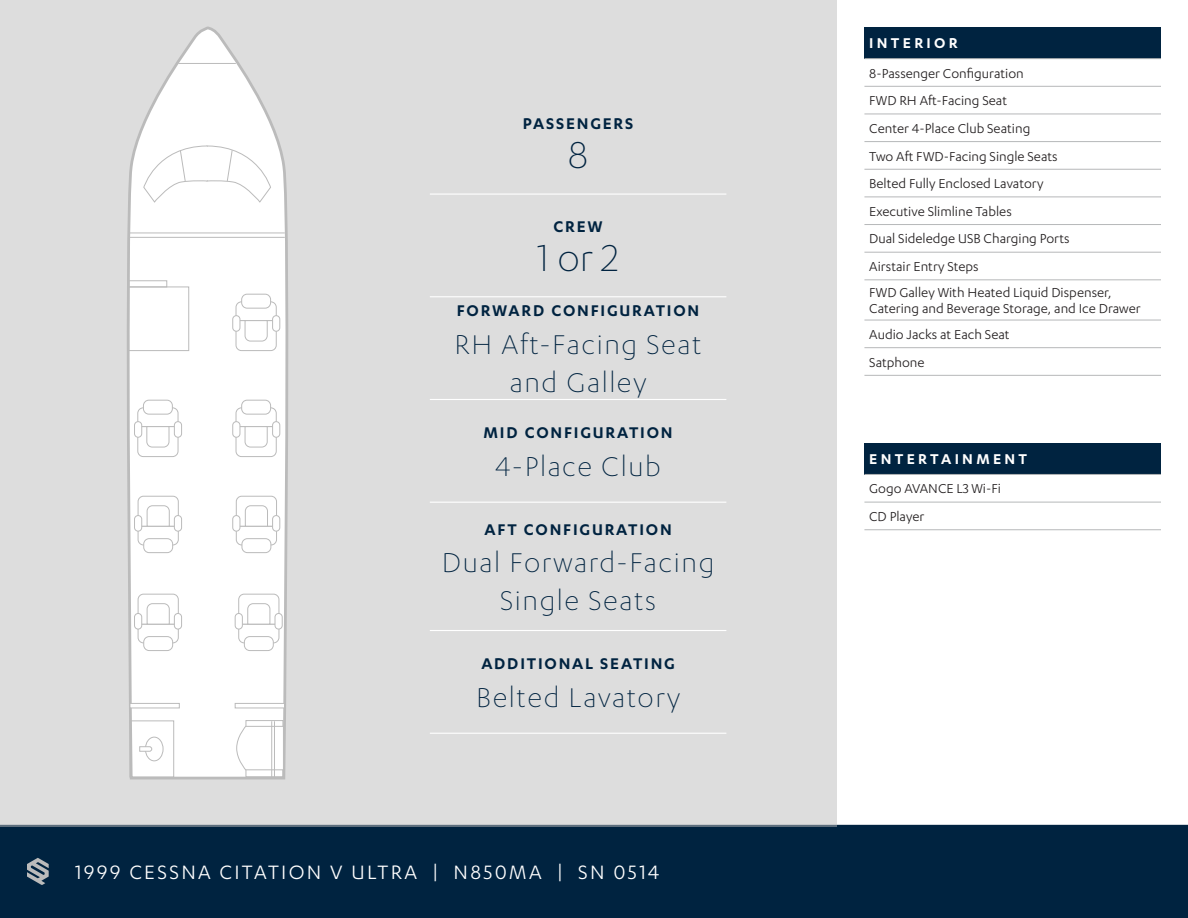
<style>
.page{position:relative;width:1188px;height:918px;background:#fff}
.page>*{position:absolute;margin:0;border:0;box-sizing:border-box;transform-origin:0 0}
.t1{font:300 43.5px "Karbon";color:#002340}
.t2{font:300 31.5px/37.8px "Karbon";letter-spacing:.05em;color:#002340;text-align:center}
.t3{font:22.5px "Karbon";letter-spacing:.1em;color:#fff}
.t4{font:600 18px "Karbon";letter-spacing:.1em;color:#002340}
.t5{font:600 16.5px "Karbon";letter-spacing:.2em;color:#fff}
.t6{font:15px/16.5px "Karbon";color:#231f20}
</style>
<div class="page">
<div style="left:0;top:825px;width:1188px;height:93px;background:#002340"></div>
<svg style="left:27px;top:858px;width:22px;height:27px"></svg>
<div style="left:0;top:0;width:837px;height:826px;background:#ddd"></div>
<svg style="left:127px;top:26px;width:162px;height:754px;background:#f7f7f7"></svg>
<svg style="left:143px;top:145px;width:128px;height:59px;background:#fbfbfb"></svg>
<hr style="left:178px;top:63px;width:58px;height:1px;background:#bbb">
<hr style="left:129px;top:233px;width:156px;height:1px;background:#bbb">
<hr style="left:129px;top:237px;width:156px;height:1px;background:#bbb">
<div style="left:128px;top:280px;width:39px;height:7px;border:1px solid #bbb"></div>
<div style="left:128px;top:287px;width:61px;height:64px;border:1px solid #bbb"></div>
<div style="left:242px;top:294px;width:29px;height:14px;background:#fff;border-radius:5px"></div>
<div style="left:241px;top:294px;width:30px;height:14px;border:1px solid #bbb;border-radius:5px"></div>
<svg style="left:235px;top:301px;width:42px;height:50px"></svg>
<div style="left:273px;top:316px;width:7px;height:15px;background:#fff;border-radius:4px"></div>
<div style="left:272px;top:315px;width:8px;height:17px;border:1px solid #bbb;border-radius:4px"></div>
<div style="left:233px;top:316px;width:7px;height:15px;background:#fff;border-radius:4px"></div>
<div style="left:232px;top:315px;width:8px;height:17px;border:1px solid #bbb;border-radius:4px"></div>
<div style="left:242px;top:400px;width:29px;height:14px;background:#fff;border-radius:5px"></div>
<div style="left:241px;top:400px;width:30px;height:14px;border:1px solid #bbb;border-radius:5px"></div>
<svg style="left:235px;top:407px;width:42px;height:50px"></svg>
<div style="left:273px;top:422px;width:7px;height:15px;background:#fff;border-radius:4px"></div>
<div style="left:272px;top:421px;width:8px;height:17px;border:1px solid #bbb;border-radius:4px"></div>
<div style="left:233px;top:422px;width:7px;height:15px;background:#fff;border-radius:4px"></div>
<div style="left:232px;top:421px;width:8px;height:17px;border:1px solid #bbb;border-radius:4px"></div>
<div style="left:144px;top:539px;width:29px;height:14px;background:#fff;border-radius:5px"></div>
<div style="left:143px;top:538px;width:30px;height:15px;border:1px solid #bbb;border-radius:5px"></div>
<svg style="left:137px;top:496px;width:42px;height:50px"></svg>
<div style="left:135px;top:516px;width:7px;height:15px;background:#fff;border-radius:4px"></div>
<div style="left:134px;top:515px;width:8px;height:16px;border:1px solid #bbb;border-radius:4px"></div>
<div style="left:174px;top:516px;width:8px;height:15px;background:#fff;border-radius:4px"></div>
<div style="left:174px;top:515px;width:8px;height:16px;border:1px solid #bbb;border-radius:4px"></div>
<div style="left:143px;top:400px;width:29px;height:14px;background:#fff;border-radius:5px"></div>
<div style="left:143px;top:400px;width:30px;height:14px;border:1px solid #bbb;border-radius:5px"></div>
<svg style="left:137px;top:407px;width:42px;height:50px"></svg>
<div style="left:174px;top:422px;width:8px;height:15px;background:#fff;border-radius:4px"></div>
<div style="left:174px;top:421px;width:8px;height:17px;border:1px solid #bbb;border-radius:4px"></div>
<div style="left:135px;top:422px;width:7px;height:15px;background:#fff;border-radius:4px"></div>
<div style="left:134px;top:421px;width:8px;height:17px;border:1px solid #bbb;border-radius:4px"></div>
<div style="left:242px;top:539px;width:29px;height:14px;background:#fff;border-radius:5px"></div>
<div style="left:242px;top:538px;width:29px;height:15px;border:1px solid #bbb;border-radius:5px"></div>
<svg style="left:236px;top:496px;width:41px;height:50px"></svg>
<div style="left:233px;top:516px;width:7px;height:15px;background:#fff;border-radius:4px"></div>
<div style="left:232px;top:515px;width:8px;height:16px;border:1px solid #bbb;border-radius:4px"></div>
<div style="left:273px;top:516px;width:7px;height:15px;background:#fff;border-radius:4px"></div>
<div style="left:272px;top:515px;width:8px;height:16px;border:1px solid #bbb;border-radius:4px"></div>
<div style="left:244px;top:637px;width:29px;height:14px;background:#fff;border-radius:5px"></div>
<div style="left:244px;top:636px;width:30px;height:15px;border:1px solid #bbb;border-radius:5px"></div>
<svg style="left:238px;top:594px;width:42px;height:49px"></svg>
<div style="left:235px;top:613px;width:7px;height:16px;background:#fff;border-radius:4px"></div>
<div style="left:235px;top:613px;width:8px;height:16px;border:1px solid #bbb;border-radius:4px"></div>
<div style="left:275px;top:613px;width:7px;height:16px;background:#fff;border-radius:4px"></div>
<div style="left:275px;top:613px;width:8px;height:16px;border:1px solid #bbb;border-radius:4px"></div>
<div style="left:144px;top:637px;width:29px;height:14px;background:#fff;border-radius:5px"></div>
<div style="left:143px;top:636px;width:30px;height:15px;border:1px solid #bbb;border-radius:5px"></div>
<svg style="left:137px;top:594px;width:42px;height:49px"></svg>
<div style="left:135px;top:613px;width:7px;height:16px;background:#fff;border-radius:4px"></div>
<div style="left:134px;top:613px;width:8px;height:16px;border:1px solid #bbb;border-radius:4px"></div>
<div style="left:174px;top:613px;width:8px;height:16px;background:#fff;border-radius:4px"></div>
<div style="left:174px;top:613px;width:8px;height:16px;border:1px solid #bbb;border-radius:4px"></div>
<svg style="left:130px;top:703px;width:50px;height:5px"></svg>
<div style="left:130px;top:721px;width:44px;height:56px;border:1px solid #bbb"></div>
<div style="left:145px;top:737px;width:18px;height:24px;border:1px solid #bbb;border-radius:50%"></div>
<svg style="left:139px;top:746px;width:13px;height:6px"></svg>
<svg style="left:235px;top:703px;width:50px;height:5px"></svg>
<div style="left:246px;top:720px;width:37px;height:57px;border:1px solid #bbb"></div>
<svg style="left:236px;top:726px;width:48px;height:44px;background:#f9f9f9"></svg>
<hr style="left:274px;top:721px;width:1px;height:56px;background:#bbb">
<hr style="left:271px;top:721px;width:1px;height:56px;background:#bbb">
<div style="left:864px;top:27px;width:297px;height:32px;background:#002340"></div>
<hr style="left:864px;top:58px;width:297px;height:1px;background:#b6b8b9">
<hr style="left:864px;top:86px;width:297px;height:1px;background:#b6b8b9">
<hr style="left:864px;top:114px;width:297px;height:1px;background:#b6b8b9">
<hr style="left:864px;top:141px;width:297px;height:1px;background:#b6b8b9">
<hr style="left:864px;top:169px;width:297px;height:1px;background:#b6b8b9">
<hr style="left:864px;top:197px;width:297px;height:1px;background:#b6b8b9">
<hr style="left:864px;top:224px;width:297px;height:1px;background:#b6b8b9">
<hr style="left:864px;top:252px;width:297px;height:1px;background:#b6b8b9">
<hr style="left:864px;top:279px;width:297px;height:1px;background:#b6b8b9">
<hr style="left:864px;top:320px;width:297px;height:1px;background:#b6b8b9">
<hr style="left:864px;top:347px;width:297px;height:1px;background:#b6b8b9">
<hr style="left:864px;top:375px;width:297px;height:1px;background:#b6b8b9">
<div style="left:864px;top:443px;width:297px;height:31px;background:#002340"></div>
<hr style="left:864px;top:474px;width:297px;height:1px;background:#b6b8b9">
<hr style="left:864px;top:502px;width:297px;height:1px;background:#b6b8b9">
<hr style="left:864px;top:529px;width:297px;height:1px;background:#b6b8b9">
<hr style="left:430px;top:194px;width:296px;height:1px;background:#fff">
<hr style="left:430px;top:296px;width:296px;height:1px;background:#fff">
<hr style="left:430px;top:399px;width:296px;height:1px;background:#fff">
<hr style="left:430px;top:502px;width:296px;height:1px;background:#fff">
<hr style="left:430px;top:630px;width:296px;height:1px;background:#fff">
<hr style="left:430px;top:733px;width:296px;height:1px;background:#fff">
<p class="t4" style="left:523px;top:114px;width:112px">PASSENGERS</p>
<p class="t1" style="left:568px;top:131px;width:23px">8</p>
<p class="t4" style="left:553px;top:216px;width:51px">CREW</p>
<p class="t1" style="left:537px;top:234px;width:83px">1 or 2</p>
<p class="t4" style="left:457px;top:301px;width:244px">FORWARD CONFIGURATION</p>
<p class="t2" style="left:455px;top:325px;width:248px">RH Aft-Facing Seat and Galley</p>
<p class="t4" style="left:484px;top:422px;width:191px">MID CONFIGURATION</p>
<p class="t2" style="left:495px;top:447px;width:167px">4-Place Club</p>
<p class="t4" style="left:484px;top:519px;width:189px">AFT CONFIGURATION</p>
<p class="t2" style="left:442px;top:543px;width:274px">Dual Forward-Facing<br>Single Seats</p>
<p class="t4" style="left:481px;top:653px;width:195px">ADDITIONAL SEATING</p>
<p class="t2" style="left:476px;top:678px;width:205px">Belted Lavatory</p>
<h3 class="t3" style="left:75px;top:860px;width:586px">1999 CESSNA CITATION V ULTRA | N850MA | SN 0514</h3>
<p class="t5" style="left:869px;top:34px;width:90px">INTERIOR</p>
<p class="t6" style="left:869px;top:64px;width:156px">8-Passenger Configuration</p>
<p class="t6" style="left:869px;top:92px;width:139px">FWD RH Aft-Facing Seat</p>
<p class="t6" style="left:869px;top:120px;width:163px">Center 4-Place Club Seating</p>
<p class="t6" style="left:869px;top:147px;width:190px">Two Aft FWD-Facing Single Seats</p>
<p class="t6" style="left:869px;top:175px;width:176px">Belted Fully Enclosed Lavatory</p>
<p class="t6" style="left:869px;top:203px;width:144px">Executive Slimline Tables</p>
<p class="t6" style="left:869px;top:230px;width:202px">Dual Sideledge USB Charging Ports</p>
<p class="t6" style="left:869px;top:258px;width:111px">Airstair Entry Steps</p>
<p class="t6" style="left:869px;top:284px;width:273px">FWD Galley With Heated Liquid Dispenser,<br>Catering and Beverage Storage, and Ice Drawer</p>
<p class="t6" style="left:869px;top:326px;width:142px">Audio Jacks at Each Seat</p>
<p class="t6" style="left:869px;top:353px;width:57px">Satphone</p>
<p class="t5" style="left:869px;top:450px;width:159px">ENTERTAINMENT</p>
<p class="t6" style="left:869px;top:480px;width:133px">Gogo AVANCE L3 Wi-Fi</p>
<p class="t6" style="left:869px;top:508px;width:57px">CD Player</p>
</div>
